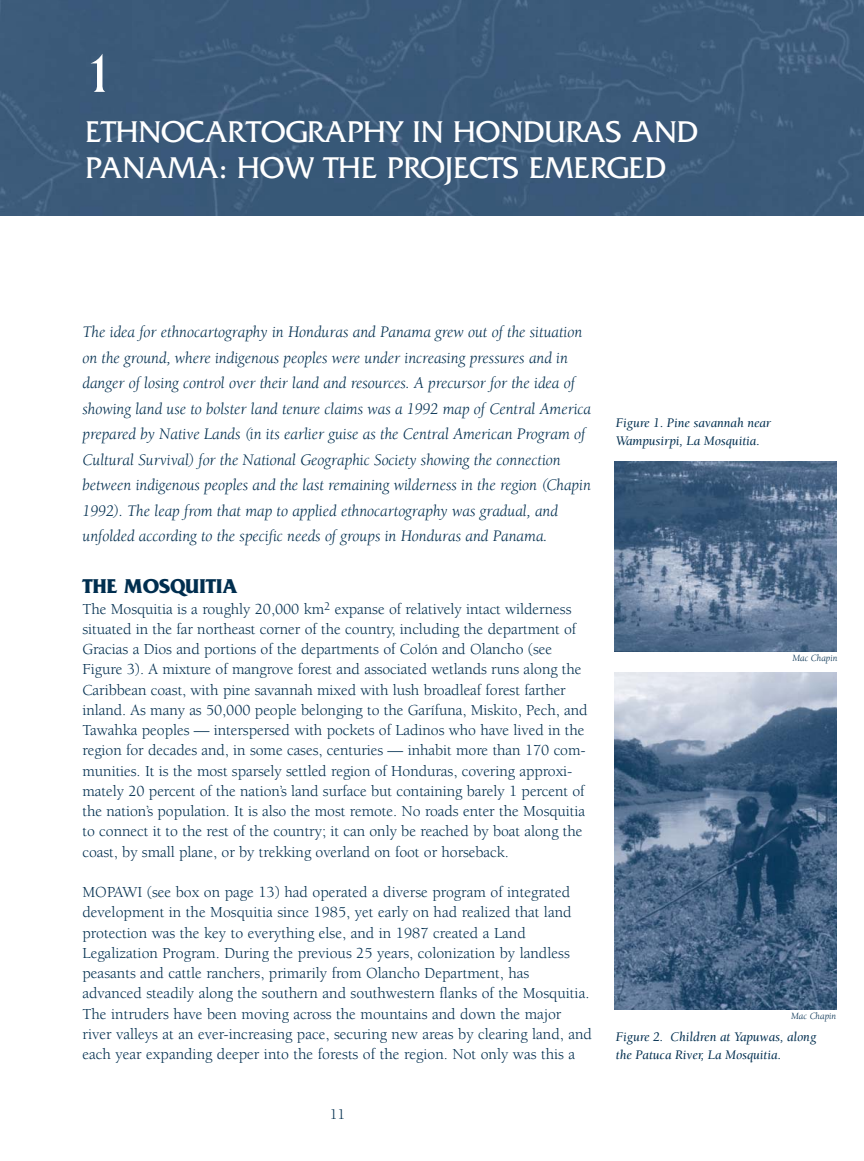
<style>
.page{position:relative;width:864px;height:1161px;background:#fff}
.page>*{position:absolute;margin:0;border:0;box-sizing:border-box;transform-origin:0 0}
.t1{font:54px "Friz Quadrata";color:#fff}
.t2{font:31.5px/36px "Friz Quadrata";color:#fff}
.t3{font:700 21px "Friz Quadrata";color:#002e4f}
.t4{font:italic 16.5px/25.5px "Berkeley";letter-spacing:-.005em;color:#002e4f}
.t5{font:15.75px/20.2px "Berkeley";letter-spacing:-.005em;color:#002e4f}
.t6{font:15px "Berkeley";color:#002e4f}
.t7{font:italic 13.5px/18px "Berkeley";letter-spacing:-.005em;color:#002e4f}
.t8{font:italic 9.75px "Berkeley";color:#002e4f}
</style>
<div class="page">
<img style="left:0;top:0;width:864px;height:216px">
<img style="left:614px;top:672px;width:223px;height:338px">
<img style="left:614px;top:462px;width:223px;height:189px">
<h1 class="t1" style="left:84px;top:55px;width:32px">1</h1>
<h2 class="t2" style="left:85px;top:117px;width:615px">ETHNOCARTOGRAPHY IN HONDURAS AND<br>PANAMA: HOW THE PROJECTS EMERGED</h2>
<p class="t4" style="left:82px;top:321px;width:510px">The idea for ethnocartography in Honduras and Panama grew out of the situation on the ground, where indigenous peoples were under increasing pressures and in danger of losing control over their land and resources. A precursor for the idea of showing land use to bolster land tenure claims was a 1992 map of Central America prepared by Native Lands (in its earlier guise as the Central American Program of Cultural Survival) for the National Geographic Society showing the connection between indigenous peoples and the last remaining wilderness in the region (Chapin 1992). The leap from that map to applied ethnocartography was gradual, and unfolded according to the specific needs of groups in Honduras and Panama.</p>
<h3 class="t3" style="left:82px;top:579px;width:157px">THE MOSQUITIA</h3>
<p class="t5" style="left:82px;top:600px;width:507px">The Mosquitia is a roughly 20,000 km<sup>2</sup> expanse of relatively intact wilderness situated in the far northeast corner of the country, including the department of Gracias a Dios and portions of the departments of Colón and Olancho (see Figure 3). A mixture of mangrove forest and associated wetlands runs along the Caribbean coast, with pine savannah mixed with lush broadleaf forest farther inland. As many as 50,000 people belonging to the Garífuna, Miskito, Pech, and Tawahka peoples — interspersed with pockets of Ladinos who have lived in the region for decades and, in some cases, centuries — inhabit more than 170 com&shy;munities. It is the most sparsely settled region of Honduras, covering approxi&shy;mately 20 percent of the nation’s land surface but containing barely 1 percent of the nation’s population. It is also the most remote. No roads enter the Mosquitia to connect it to the rest of the country; it can only be reached by boat along the coast, by small plane, or by trekking overland on foot or horseback.</p>
<p class="t5" style="left:82px;top:883px;width:511px">MOPAWI (see box on page 13) had operated a diverse program of integrated development in the Mosquitia since 1985, yet early on had realized that land protection was the key to everything else, and in 1987 created a Land Legalization Program. During the previous 25 years, colonization by landless peasants and cattle ranchers, primarily from Olancho Department, has advanced steadily along the southern and southwestern flanks of the Mosquitia.<br>The intruders have been moving across the mountains and down the major river valleys at an ever-increasing pace, securing new areas by clearing land, and each year expanding deeper into the forests of the region. Not only was this a</p>
<p class="t6" style="left:330px;top:1108px;width:17px">11</p>
<p class="t7" style="left:616px;top:415px;width:157px">Figure 1. Pine savannah near<br>Wampusirpi, La Mosquitia.</p>
<p class="t8" style="left:792px;top:654px;width:46px">Mac Chapin</p>
<p class="t8" style="left:791px;top:1012px;width:46px">Mac Chapin</p>
<p class="t7" style="left:616px;top:1029px;width:202px">Figure 2. Children at Yapuwas, along the Patuca River, La Mosquitia.</p>
</div>
